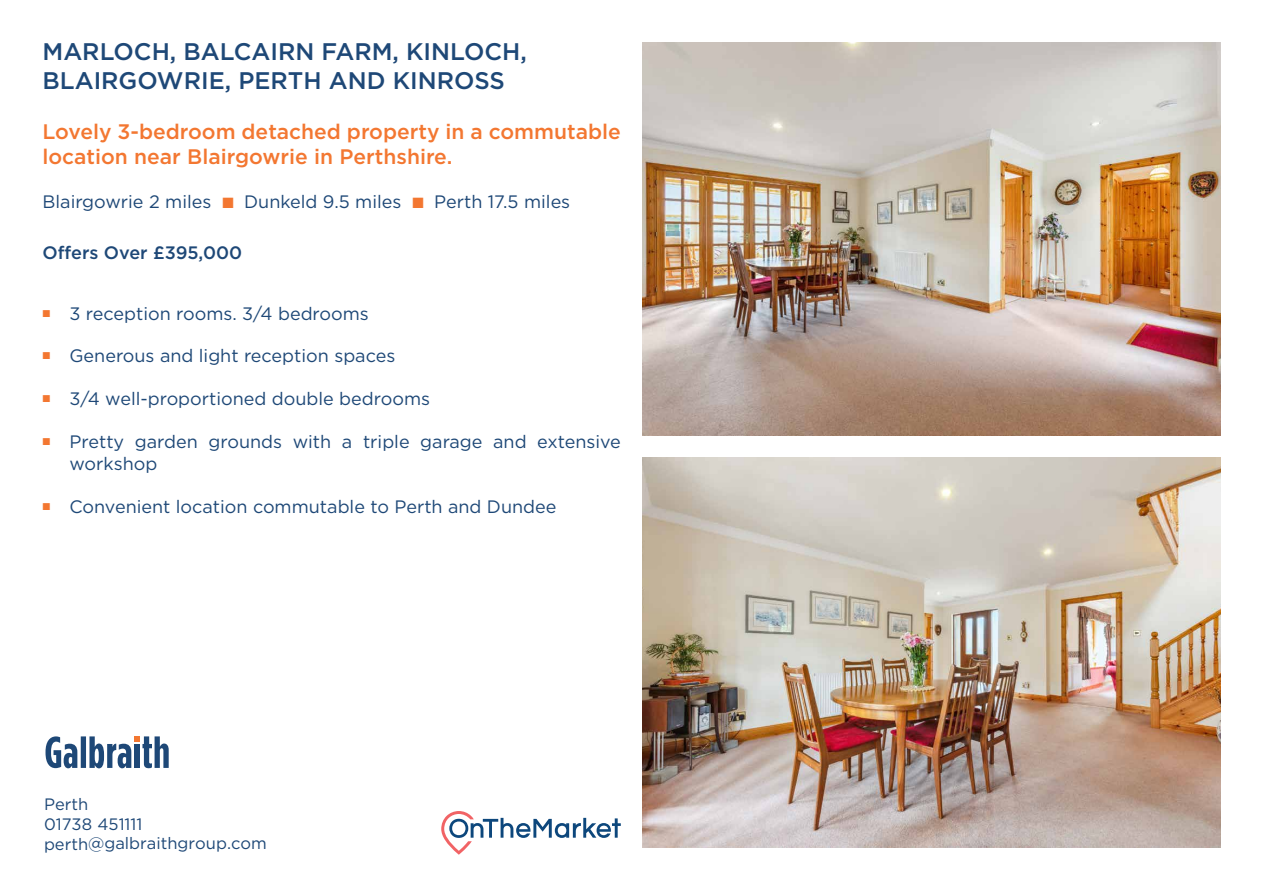
<style>
.page{position:relative;width:1263px;height:893px;background:#fff}
.page>*{position:absolute;margin:0;border:0;box-sizing:border-box;transform-origin:0 0}
.t1{font:500 24px/28.8px "Gotham HTF";color:#1e4877}
.t2{font:500 21px/25.2px "Gotham HTF";color:#f37731}
.t3{font:18px/21.6px "Gotham HTF";color:#1e4877}
.t4{font:500 18px "Gotham HTF";color:#1e4877}
.t5{font:16.5px "Gotham HTF";color:#1e4877}
.s1{font-family:"Proxima Nova";color:#f37731}
</style>
<div class="page">
<svg style="left:46px;top:736px;width:123px;height:32px"></svg>
<div style="left:135px;top:744px;width:5px;height:24px;background:#1e4877"></div>
<img style="left:642px;top:42px;width:578px;height:394px">
<img style="left:642px;top:457px;width:578px;height:391px">
<svg style="left:441px;top:811px;width:180px;height:44px"></svg>
<p class="t1" style="left:43px;top:37px;width:486px">MARLOCH, BALCAIRN FARM, KINLOCH,<br>BLAIRGOWRIE, PERTH AND KINROSS</p>
<p class="t2" style="left:43px;top:119px;width:580px">Lovely 3-bedroom detached property in a commutable location near Blairgowrie in Perthshire.</p>
<p class="t3" style="left:43px;top:190px;width:529px">Blairgowrie 2 miles <span class="s1">■</span> Dunkeld 9.5 miles <span class="s1">■</span> Perth 17.5 miles</p>
<p class="t4" style="left:43px;top:243px;width:201px">Offers Over £395,000</p>
<p class="t3" style="left:43px;top:302px;width:328px"><sup>■</sup> 3 reception rooms. 3/4 bedrooms</p>
<p class="t3" style="left:43px;top:345px;width:354px"><sup>■</sup> Generous and light reception spaces</p>
<p class="t3" style="left:43px;top:388px;width:389px"><sup>■</sup> 3/4 well-proportioned double bedrooms</p>
<p class="t3" style="left:70px;top:431px;width:553px;text-indent:-27px"><sup>■</sup> Pretty garden grounds with a triple garage and extensive workshop</p>
<p class="t3" style="left:43px;top:495px;width:515px"><sup>■</sup> Convenient location commutable to Perth and Dundee</p>
<p class="t5" style="left:44px;top:795px;width:46px">Perth</p>
<p class="t5" style="left:44px;top:815px;width:100px">01738 451111</p>
<p class="t5" style="left:44px;top:834px;width:224px">perth@galbraithgroup.com</p>
</div>
